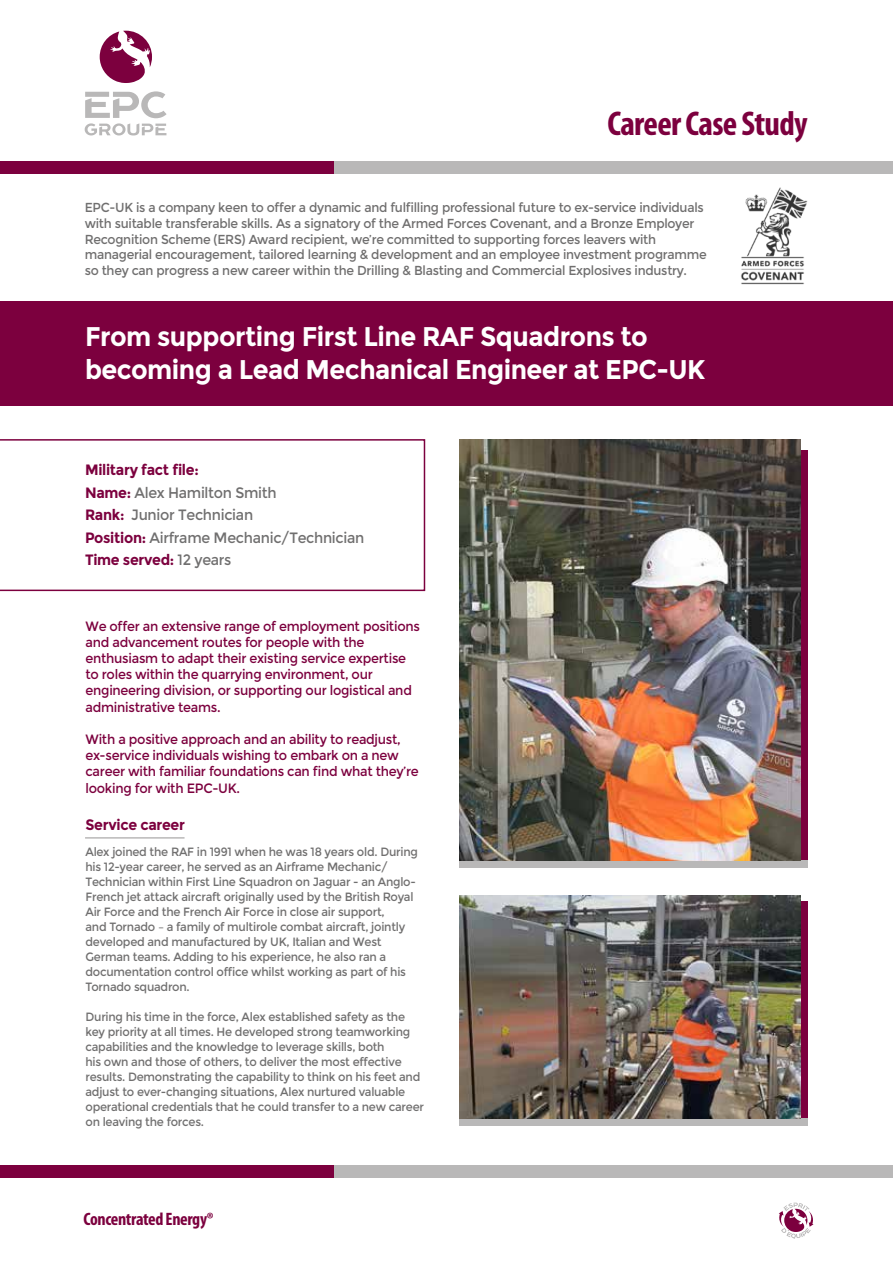
<style>
.page{position:relative;width:893px;height:1263px;background:#fff}
.page>*{position:absolute;margin:0;border:0;box-sizing:border-box;transform-origin:0 0}
.t1{font:700 condensed 34.5px "Myriad Pro";letter-spacing:-.02em;color:#7c003e}
.t2{font:700 27px/32.4px "Montserrat";letter-spacing:-.02em;color:#fff;scale:.95 1}
.t3{font:700 condensed 18px "Myriad Pro";letter-spacing:-.02em;color:#7c003e}
.t4{font:15px/22.5px "Montserrat";letter-spacing:-.02em;color:#706f6f;scale:.95 1}
.t5{font:700 15px "Montserrat";letter-spacing:-.02em;color:#7c003e;scale:.95 1}
.t6{font:13.5px/16.2px "Montserrat";letter-spacing:-.02em;color:#7c003e;scale:.95 1}
.t7{font:13.05px/15.6px "Montserrat";letter-spacing:-.02em;color:#706f6f;scale:.95 1}
.t8{font:12px/15px "Montserrat";letter-spacing:-.02em;color:#706f6f;scale:.95 1}
.s1{font-weight:700;color:#7c003e}
</style>
<div class="page">
<div style="left:0;top:439px;width:425px;height:152px;border:2px solid #7c003e"></div>
<div style="left:0;top:301px;width:893px;height:104px;background:#7c003e"></div>
<div style="left:315px;top:1165px;width:578px;height:13px;background:#b9b8b8"></div>
<div style="left:0;top:1165px;width:334px;height:13px;background:#7c003e"></div>
<div style="left:314px;top:161px;width:579px;height:13px;background:#b9b8b8"></div>
<div style="left:0;top:161px;width:333px;height:13px;background:#7c003e"></div>
<svg style="left:100px;top:31px;width:52px;height:52px"></svg>
<svg style="left:85px;top:91px;width:82px;height:44px"></svg>
<div style="left:460px;top:450px;width:348px;height:410px;background:#7c003e"></div>
<div style="left:460px;top:860px;width:348px;height:7px;background:#b9b8b8"></div>
<img style="left:460px;top:439px;width:340px;height:421px">
<svg style="left:779px;top:1203px;width:34px;height:36px"></svg>
<hr style="left:85px;top:837px;width:100px;height:2px;background:#b9b8b8">
<div style="left:460px;top:901px;width:348px;height:217px;background:#7c003e"></div>
<div style="left:460px;top:1118px;width:348px;height:8px;background:#b9b8b8"></div>
<img style="left:460px;top:896px;width:340px;height:222px">
<img style="left:741px;top:187px;width:67px;height:98px">
<h1 class="t1" style="left:607px;top:102px;width:202px">Career Case Study</h1>
<p class="t7" style="left:85px;top:200px;width:656px">EPC-UK is a company keen to offer a dynamic and fulfilling professional future to ex-service individuals with suitable transferable skills. As a signatory of the Armed Forces Covenant, and a Bronze Employer Recognition Scheme (ERS) Award recipient, we’re committed to supporting forces leavers with managerial encouragement, tailored learning &amp; development and an employee investment programme so they can progress a new career within the Drilling &amp; Blasting and Commercial Explosives industry.</p>
<h2 class="t2" style="left:85px;top:321px;width:654px">From supporting First Line RAF Squadrons to becoming a Lead Mechanical Engineer at EPC-UK</h2>
<p class="t4" style="left:85px;top:459px;width:296px"><span class="s1">Military fact file:<br>Name:</span> Alex Hamilton Smith<br><span class="s1">Rank:</span> Junior Technician<br><span class="s1">Position:</span> Airframe Mechanic/Technician<br><span class="s1">Time served:</span> 12 years</p>
<p class="t6" style="left:86px;top:618px;width:354px">We offer an extensive range of employment positions and advancement routes for people with the enthusiasm to adapt their existing service expertise to roles within the quarrying environment, our engineering division, or supporting our logistical and administrative teams.</p>
<p class="t6" style="left:86px;top:731px;width:352px">With a positive approach and an ability to readjust, ex-service individuals wishing to embark on a new career with familiar foundations can find what they’re looking for with EPC-UK.</p>
<p class="t5" style="left:85px;top:816px;width:106px">Service career</p>
<p class="t8" style="left:86px;top:844px;width:351px">Alex joined the RAF in 1991 when he was 18 years old. During his 12-year career, he served as an Airframe Mechanic/ Technician within First Line Squadron on Jaguar - an Anglo-French jet attack aircraft originally used by the British Royal Air Force and the French Air Force in close air support,<br>and Tornado – a family of multirole combat aircraft, jointly developed and manufactured by UK, Italian and West German teams. Adding to his experience, he also ran a documentation control office whilst working as part of his Tornado squadron.</p>
<p class="t8" style="left:86px;top:1009px;width:358px">During his time in the force, Alex established safety as the key priority at all times. He developed strong teamworking capabilities and the knowledge to leverage skills, both<br>his own and those of others, to deliver the most effective results. Demonstrating the capability to think on his feet and adjust to ever-changing situations, Alex nurtured valuable operational credentials that he could transfer to a new career on leaving the forces.</p>
<h3 class="t3" style="left:83px;top:1208px;width:131px">Concentrated Energy®</h3>
</div>
